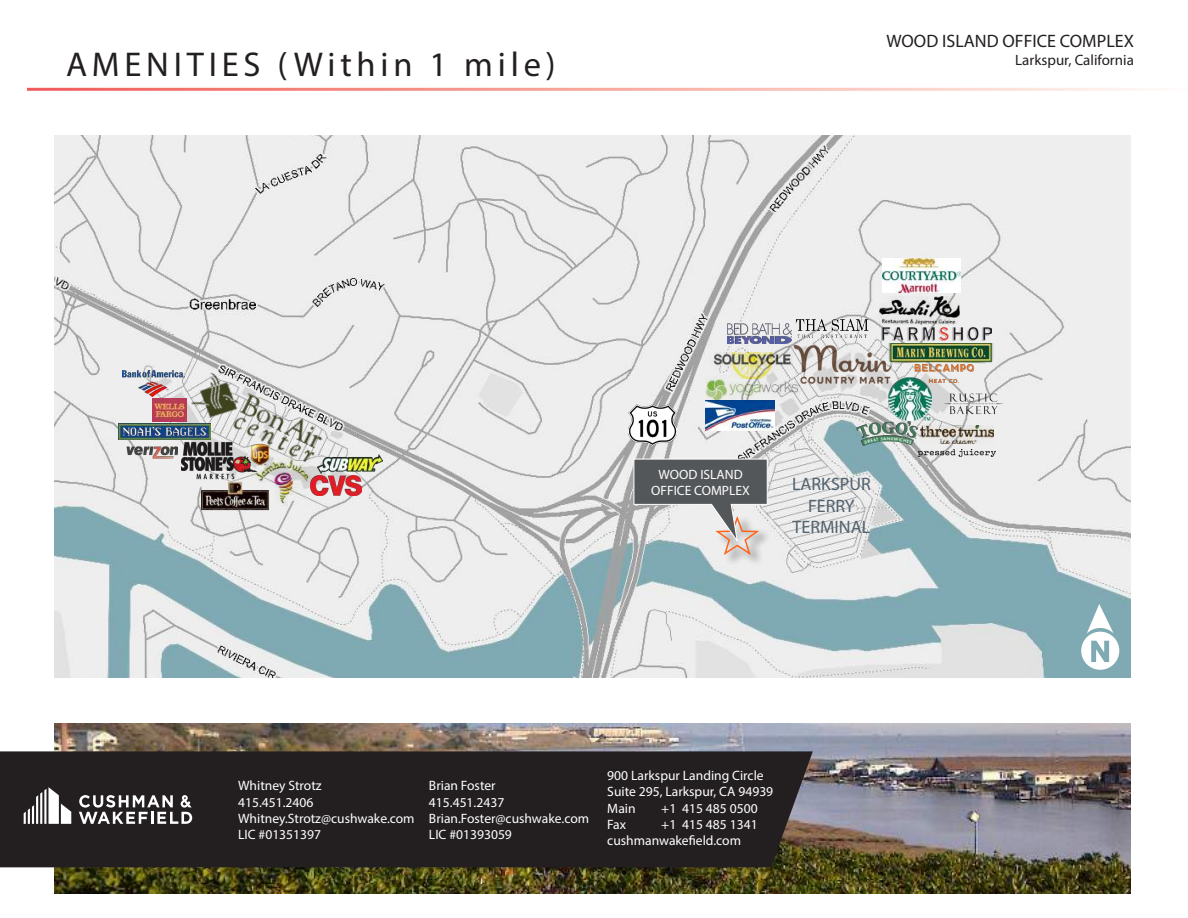
<style>
.page{position:relative;width:1188px;height:918px;background:#fff}
.page>*{position:absolute;margin:0;border:0;box-sizing:border-box;transform-origin:0 0}
.t1{font:34.5px "Myriad Pro";letter-spacing:.14em;color:#231f20}
.t2{font:18px "Myriad Pro";color:#231f20}
.t3{font:18px/21.6px "Myriad Pro";color:#52626f;text-align:center}
.t4{font:15px "Myriad Pro";color:#231f20}
.t5{font:13.65px/16.4px "Myriad Pro";color:#fff}
.t6{font:13.5px/16.2px "Myriad Pro";color:#fff;text-align:center}
</style>
<div class="page">
<img style="left:54px;top:135px;width:1076px;height:543px">
<div style="left:716px;top:514px;width:56px;height:52px;background:#231f20;opacity:.75"></div>
<svg style="left:633px;top:458px;width:135px;height:99px"></svg>
<img style="left:788px;top:336px;width:110px;height:57px">
<img style="left:908px;top:366px;width:73px;height:21px">
<img style="left:889px;top:378px;width:43px;height:43px">
<img style="left:939px;top:388px;width:68px;height:33px">
<img style="left:885px;top:343px;width:111px;height:23px">
<div style="left:921px;top:426px;width:73px;height:21px;background:linear-gradient(to right,#eaeaea,#ededed)"></div>
<img style="left:921px;top:426px;width:73px;height:17px">
<img style="left:857px;top:421px;width:61px;height:25px">
<img style="left:705px;top:404px;width:69px;height:26px">
<img style="left:705px;top:376px;width:95px;height:28px">
<img style="left:709px;top:353px;width:88px;height:26px">
<img style="left:727px;top:324px;width:64px;height:20px">
<img style="left:882px;top:327px;width:110px;height:14px">
<img style="left:919px;top:449px;width:76px;height:11px">
<img style="left:879px;top:296px;width:80px;height:29px">
<img style="left:795px;top:319px;width:75px;height:20px">
<img style="left:189px;top:371px;width:139px;height:95px">
<img style="left:177px;top:441px;width:79px;height:40px">
<img style="left:312px;top:476px;width:49px;height:19px">
<img style="left:252px;top:459px;width:60px;height:46px">
<img style="left:251px;top:444px;width:18px;height:21px">
<img style="left:126px;top:447px;width:51px;height:11px">
<img style="left:318px;top:454px;width:65px;height:19px">
<img style="left:199px;top:480px;width:71px;height:30px">
<img style="left:119px;top:424px;width:91px;height:16px">
<img style="left:122px;top:371px;width:62px;height:25px">
<img style="left:153px;top:398px;width:33px;height:24px">
<img style="left:883px;top:259px;width:77px;height:33px">
<img style="left:628px;top:404px;width:49px;height:42px">
<svg style="left:1081px;top:604px;width:38px;height:66px"></svg>
<img style="left:54px;top:724px;width:1076px;height:169px">
<div style="left:0;top:751px;width:813px;height:116px;background:#231f20"></div>
<svg style="left:24px;top:787px;width:47px;height:37px"></svg>
<svg style="left:79px;top:795px;width:113px;height:29px"></svg>
<h1 class="t1" style="left:66px;top:43px;width:491px">AMENITIES (Within 1 mile)</h1>
<h2 class="t2" style="left:886px;top:30px;width:249px">WOOD ISLAND OFFICE COMPLEX</h2>
<p class="t4" style="left:1015px;top:51px;width:120px">Larkspur, California</p>
<p class="t6" style="left:651px;top:466px;width:100px">WOOD ISLAND<br>OFFICE COMPLEX</p>
<h2 class="t3" style="left:792px;top:473px;width:80px">LARKSPUR<br>FERRY<br>TERMINAL</h2>
<p class="t5" style="left:238px;top:777px;width:178px">Whitney Strotz<br>415.451.2406<br>Whitney.Strotz@cushwake.com<br>LIC #01351397</p>
<p class="t5" style="left:429px;top:777px;width:162px">Brian Foster<br>415.451.2437<br>Brian.Foster@cushwake.com<br>LIC #01393059</p>
<p class="t5" style="left:607px;top:767px;width:167px">900 Larkspur Landing Circle<br>Suite 295, Larkspur, CA 94939<br>Main</p>
<p class="t5" style="left:661px;top:800px;width:98px">+1 415 485 0500</p>
<p class="t5" style="left:607px;top:816px;width:20px">Fax</p>
<p class="t5" style="left:607px;top:816px;width:152px;text-indent:54px">+1 415 485 1341 cushmanwakefield.com</p>
</div>
